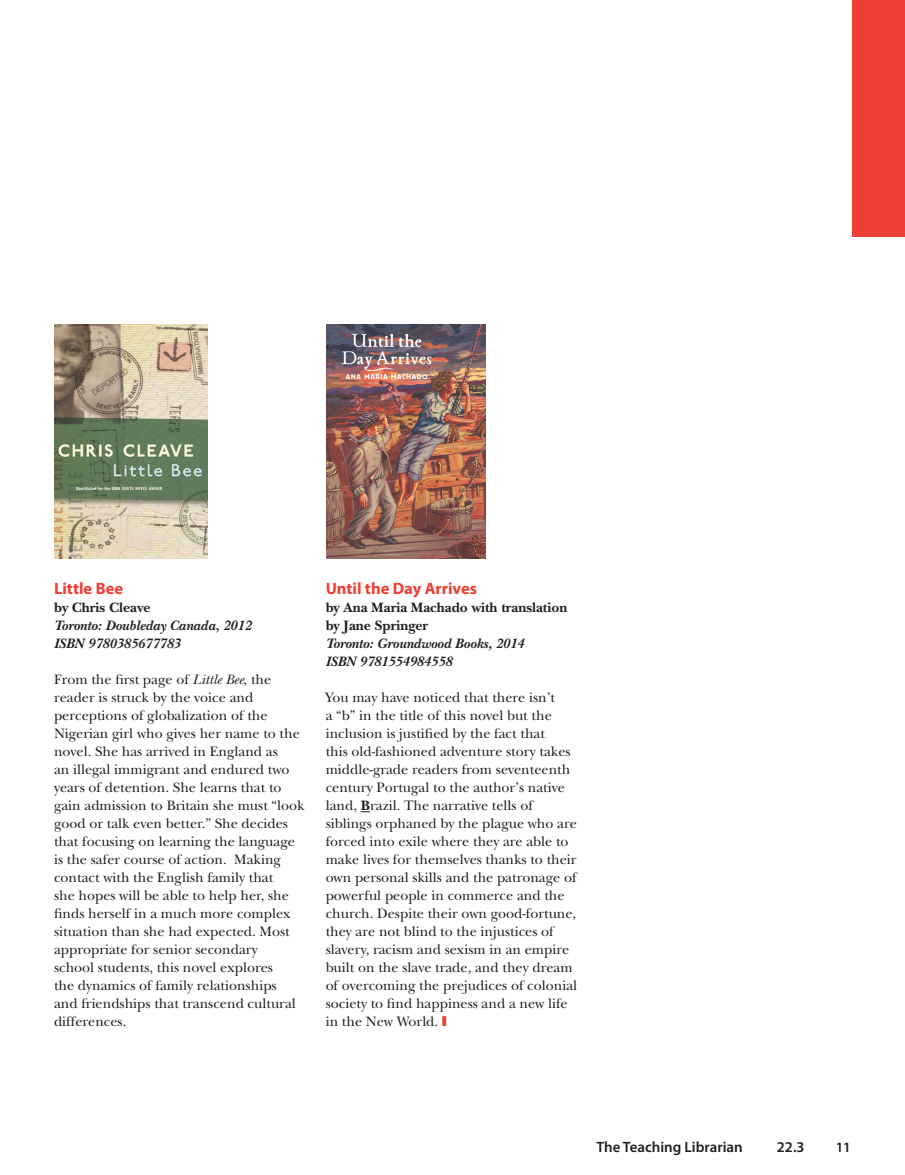
<style>
.page{position:relative;width:905px;height:1175px;background:#fff}
.page>*{position:absolute;margin:0;border:0;box-sizing:border-box;transform-origin:0 0}
.t1{font:700 16.5px "Myriad Pro";color:#ee3f34}
.t2{font:600 15px "Myriad Pro";color:#231f20}
.t3{font:14.25px/18px "New Baskerville";color:#231f20}
.t4{font:italic 700 14.25px/18px "New Baskerville";color:#231f20}
.t5{font:700 14.25px/18px "New Baskerville";color:#231f20}
.t6{font:600 14.25px "Myriad Pro";color:#231f20}
.s1{font-style:italic}
.s2{font-weight:700}
</style>
<div class="page">
<img style="left:54px;top:324px;width:153px;height:234px">
<img style="left:326px;top:324px;width:159px;height:234px">
<div style="left:852px;top:0;width:52px;height:236px;background:#ee3f34"></div>
<p class="t1" style="left:54px;top:579px;width:71px">Little Bee</p>
<p class="t5" style="left:54px;top:598px;width:98px">by Chris Cleave</p>
<p class="t4" style="left:54px;top:617px;width:199px">Toronto: Doubleday Canada, 2012<br>ISBN 9780385677783</p>
<p class="t3" style="left:54px;top:670px;width:252px">From the first page of <span class="s1">Little Bee</span>, the reader is struck by the voice and perceptions of globalization of the Nigerian girl who gives her name to the novel. She has arrived in England as<br>an illegal immigrant and endured two years of detention. She learns that to gain admission to Britain she must “look good or talk even better.” She decides that focusing on learning the language is the safer course of action. Making contact with the English family that<br>she hopes will be able to help her, she finds herself in a much more complex situation than she had expected. Most appropriate for senior secondary<br>school students, this novel explores<br>the dynamics of family relationships<br>and friendships that transcend cultural differences.</p>
<p class="t1" style="left:326px;top:579px;width:153px">Until the Day Arrives</p>
<p class="t5" style="left:326px;top:598px;width:243px">by Ana Maria Machado with translation by Jane Springer</p>
<p class="t4" style="left:326px;top:635px;width:200px">Toronto: Groundwood Books, 2014<br>ISBN 9781554984558</p>
<p class="t3" style="left:326px;top:688px;width:253px">You may have noticed that there isn’t<br>a “b” in the title of this novel but the inclusion is justified by the fact that<br>this old-fashioned adventure story takes middle-grade readers from seventeenth century Portugal to the author’s native land, <span class="s2">B</span>razil. The narrative tells of siblings orphaned by the plague who are forced into exile where they are able to make lives for themselves thanks to their own personal skills and the patronage of powerful people in commerce and the church. Despite their own good-fortune, they are not blind to the injustices of slavery, racism and sexism in an empire built on the slave trade, and they dream of overcoming the prejudices of colonial society to find happiness and a new life in the New World.</p>
<p class="t2" style="left:596px;top:1139px;width:148px">The Teaching Librarian</p>
<p class="t2" style="left:777px;top:1139px;width:29px">22.3</p>
<p class="t6" style="left:835px;top:1139px;width:17px">11</p>
</div>
